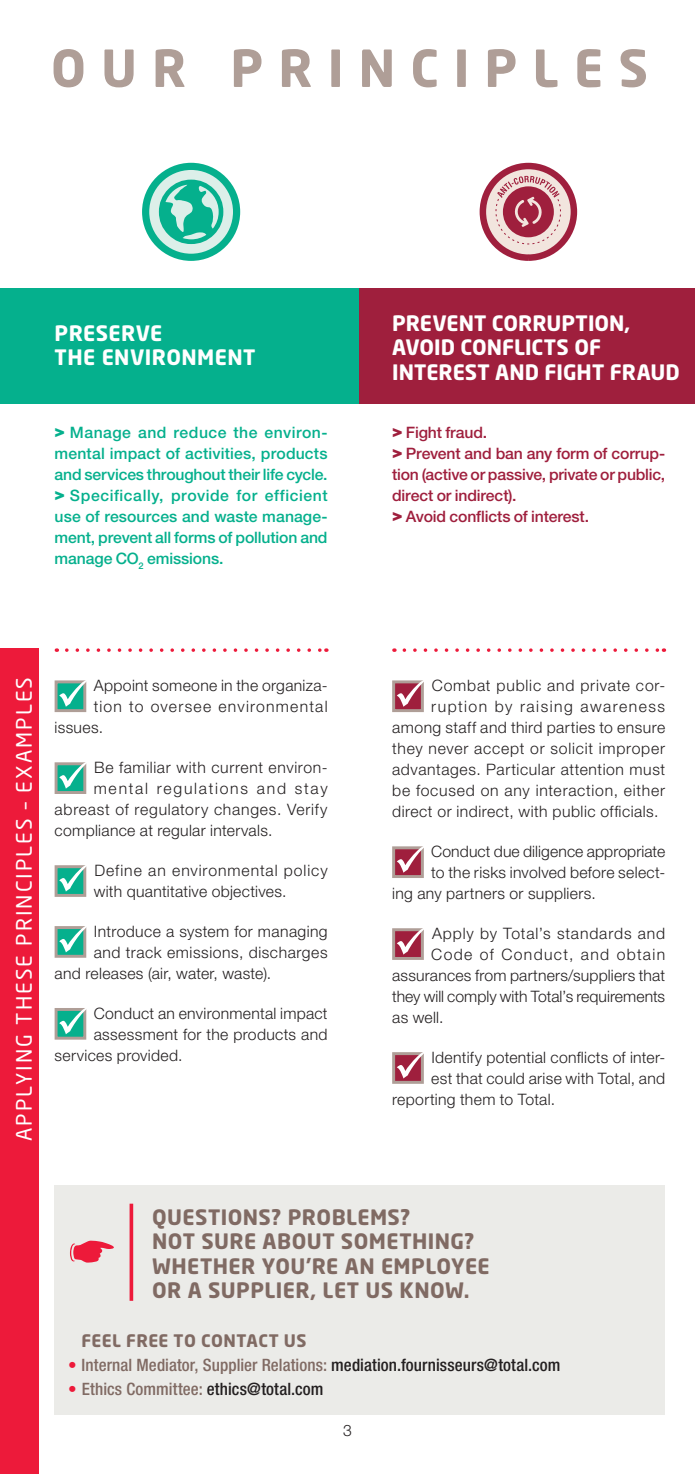
<style>
.page{position:relative;width:695px;height:1474px;background:#fff}
.page>*{position:absolute;margin:0;border:0;box-sizing:border-box;transform-origin:0 0}
.t1{font:700 50.4px "Neo Sans Pro";letter-spacing:.3em;color:#af9e97}
.t2{font:700 21px/24.5px "Neo Sans Pro";letter-spacing:.02em;color:#806a63}
.t3{font:700 21px/24.5px "Neo Sans Pro";letter-spacing:.005em;color:#fff}
.t4{font:21px "Neo Sans Pro";letter-spacing:.1em;color:#fff}
.t5{font:500 condensed 17.15px "Helvetica Neue LT Std";letter-spacing:.005em;color:#806a63}
.t6{font:700 17.15px "Neo Sans Pro";letter-spacing:.02em;color:#806a63}
.t7{font:300 15.75px/21px "Helvetica Neue LT Std";letter-spacing:.025em;color:#231f20}
.t8{font:500 15.75px/21px "Helvetica Neue LT Std";letter-spacing:-.01em;color:#05b08d;text-align:justify}
.t9{font:500 15.75px/21px "Helvetica Neue LT Std";letter-spacing:-.01em;color:#9f1f3d}
.t10{font:300 15.75px "Helvetica Neue LT Std";letter-spacing:.05em;color:#231f20}
.t11{font:300 15.75px "Helvetica Neue LT Std";color:#231f20}
.t12{font:300 15.75px "Helvetica Neue LT Std";letter-spacing:.045em;color:#231f20}
.t13{font:300 15.75px "Helvetica Neue LT Std";letter-spacing:.005em;color:#231f20}
.t14{font:300 15.75px "Helvetica Neue LT Std";letter-spacing:.08em;color:#231f20}
.t15{font:300 15.75px "Helvetica Neue LT Std";letter-spacing:.055em;color:#231f20}
.t16{font:300 15.75px "Helvetica Neue LT Std";letter-spacing:.095em;color:#231f20}
.t17{font:300 15.75px "Helvetica Neue LT Std";letter-spacing:.11em;color:#231f20}
.t18{font:300 15.75px "Helvetica Neue LT Std";letter-spacing:.085em;color:#231f20}
.s1{font-weight:900;font-size:17.5px}
.s2{font-weight:100;font-stretch:normal;color:#ed1a3a}
.s3{color:#231f20}
</style>
<div class="page">
<div style="left:0;top:288px;width:360px;height:115px;background:#05b08d"></div>
<div style="left:360px;top:288px;width:334px;height:115px;background:#9f1f3d"></div>
<div style="left:55px;top:680px;width:31px;height:32px;background:#05b08d;border:3px solid #af9e97"></div>
<svg style="left:59px;top:680px;width:28px;height:26px"></svg>
<div style="left:55px;top:762px;width:31px;height:32px;background:#05b08d;border:3px solid #af9e97"></div>
<svg style="left:59px;top:762px;width:28px;height:26px"></svg>
<div style="left:55px;top:865px;width:31px;height:31px;background:#05b08d;border:3px solid #af9e97"></div>
<svg style="left:59px;top:865px;width:28px;height:26px"></svg>
<div style="left:55px;top:926px;width:31px;height:31px;background:#05b08d;border:3px solid #af9e97"></div>
<svg style="left:59px;top:926px;width:28px;height:26px"></svg>
<div style="left:55px;top:1008px;width:31px;height:31px;background:#05b08d;border:3px solid #af9e97"></div>
<svg style="left:59px;top:1008px;width:28px;height:26px"></svg>
<div style="left:392px;top:680px;width:32px;height:32px;background:#9f1f3d;border:3px solid #af9e97"></div>
<svg style="left:396px;top:680px;width:28px;height:26px"></svg>
<div style="left:392px;top:846px;width:32px;height:32px;background:#9f1f3d;border:3px solid #af9e97"></div>
<svg style="left:396px;top:846px;width:28px;height:26px"></svg>
<div style="left:392px;top:928px;width:32px;height:31px;background:#9f1f3d;border:3px solid #af9e97"></div>
<svg style="left:396px;top:928px;width:28px;height:26px"></svg>
<div style="left:392px;top:1052px;width:32px;height:31px;background:#9f1f3d;border:3px solid #af9e97"></div>
<svg style="left:396px;top:1052px;width:28px;height:26px"></svg>
<svg style="left:67px;top:648px;width:253px;height:4px"></svg>
<svg style="left:404px;top:648px;width:260px;height:4px"></svg>
<div style="left:55px;top:1316px;width:610px;height:98px;background:#ebebe8"></div>
<div style="left:55px;top:1185px;width:610px;height:131px;background:#ebebe8"></div>
<svg style="left:129px;top:1203px;width:4px;height:97px"></svg>
<svg style="left:70px;top:1240px;width:44px;height:22px"></svg>
<svg style="left:479px;top:163px;width:98px;height:98px;background:#c37684"></svg>
<svg style="left:495px;top:176px;width:66px;height:68px;background:#c9848f"></svg>
<svg style="left:146px;top:166px;width:90px;height:91px;background:#a4ded1"></svg>
<div style="left:142px;top:163px;width:98px;height:98px;border:7px solid #05b08d;border-radius:50%"></div>
<svg style="left:159px;top:180px;width:64px;height:64px;background:#5ecab3"></svg>
<div style="left:0;top:648px;width:39px;height:825px;background:#ed1a3a"></div>
<h1 class="t1" style="left:51px;top:36px;width:598px">OUR PRINCIPLES</h1>
<h2 class="t3" style="left:55px;top:320px;width:202px">PRESERVE<br>THE ENVIRONMENT</h2>
<p class="t8" style="left:55px;top:421px;width:274px"><span class="s1">&gt;</span> Manage and reduce the environ&shy;mental impact of activities, products and services throughout their life cycle. <span class="s1">&gt;</span> Specifically, provide for efficient use of resources and waste manage&shy;ment, prevent all forms of pollution and manage CO<sub>2</sub> emissions.</p>
<h2 class="t3" style="left:392px;top:310px;width:289px">PREVENT CORRUPTION,<br>AVOID CONFLICTS OF<br>INTEREST AND FIGHT FRAUD</h2>
<p class="t9" style="left:392px;top:421px;width:274px"><span class="s1">&gt;</span> Fight fraud.<br><span class="s1">&gt;</span> Prevent and ban any form of corrup&shy;tion (active or passive, private or public, direct or indirect).<br><span class="s1">&gt;</span> Avoid conflicts of interest.</p>
<h2 class="t4" style="left:11px;top:1141px;width:465px;rotate:-90deg">APPLYING THESE PRINCIPLES – EXAMPLES</h2>
<p class="t7" style="left:94px;top:674px;width:235px">Appoint someone in the organiza-</p>
<p class="t14" style="left:94px;top:696px;width:235px">tion to oversee environmental</p>
<p class="t7" style="left:55px;top:716px;width:50px">issues.</p>
<p class="t7" style="left:94px;top:756px;width:235px">Be familiar with current environ-</p>
<p class="t17" style="left:94px;top:778px;width:235px">mental regulations and stay</p>
<p class="t12" style="left:55px;top:799px;width:274px">abreast of regulatory changes. Verify</p>
<p class="t7" style="left:55px;top:819px;width:219px">compliance at regular intervals.</p>
<p class="t7" style="left:94px;top:859px;width:235px">Define an environmental policy with quantitative objectives.</p>
<p class="t7" style="left:94px;top:920px;width:235px">Introduce a system for managing</p>
<p class="t7" style="left:94px;top:941px;width:235px">and track emissions, discharges</p>
<p class="t7" style="left:55px;top:962px;width:218px">and releases (air, water, waste).</p>
<p class="t7" style="left:94px;top:1002px;width:235px">Conduct an environmental impact</p>
<p class="t7" style="left:94px;top:1023px;width:235px">assessment for the products and</p>
<p class="t7" style="left:55px;top:1044px;width:129px">services provided.</p>
<p class="t10" style="left:431px;top:675px;width:235px">Combat public and private cor-</p>
<p class="t16" style="left:431px;top:696px;width:235px">ruption by raising awareness</p>
<p class="t7" style="left:392px;top:716px;width:274px">among staff and third parties to ensure</p>
<p class="t10" style="left:392px;top:738px;width:274px">they never accept or solicit improper</p>
<p class="t7" style="left:392px;top:758px;width:274px">advantages. Particular attention must</p>
<p class="t10" style="left:392px;top:780px;width:274px">be focused on any interaction, either</p>
<p class="t7" style="left:392px;top:800px;width:268px">direct or indirect, with public officials.</p>
<p class="t13" style="left:431px;top:841px;width:235px">Conduct due diligence appropriate</p>
<p class="t7" style="left:431px;top:861px;width:235px">to the risks involved before select-</p>
<p class="t7" style="left:392px;top:882px;width:205px">ing any partners or suppliers.</p>
<p class="t15" style="left:432px;top:923px;width:235px">Apply by Total’s standards and</p>
<p class="t18" style="left:431px;top:944px;width:235px">Code of Conduct, and obtain</p>
<p class="t7" style="left:392px;top:964px;width:274px">assurances from partners/suppliers that</p>
<p class="t11" style="left:392px;top:986px;width:274px">they will comply with Total’s requirements</p>
<p class="t7" style="left:392px;top:1006px;width:53px">as well.</p>
<p class="t7" style="left:431px;top:1046px;width:235px">Identify potential conflicts of inter-</p>
<p class="t7" style="left:431px;top:1067px;width:235px">est that could arise with Total, and</p>
<p class="t7" style="left:392px;top:1088px;width:164px">reporting them to Total.</p>
<h2 class="t2" style="left:152px;top:1204px;width:339px">QUESTIONS? PROBLEMS?<br>NOT SURE ABOUT SOMETHING?<br>WHETHER YOU’RE AN EMPLOYEE<br>OR A SUPPLIER, LET US KNOW.</h2>
<p class="t6" style="left:81px;top:1329px;width:227px">FEEL FREE TO CONTACT US</p>
<p class="t5" style="left:68px;top:1354px;width:493px"><span class="s2">•</span> Internal Mediator, Supplier Relations: <span class="s3">mediation.fournisseurs@total.com</span></p>
<p class="t5" style="left:68px;top:1378px;width:257px"><span class="s2">•</span> Ethics Committee: <span class="s3">ethics@total.com</span></p>
<p class="t7" style="left:343px;top:1419px;width:10px">3</p>
</div>
